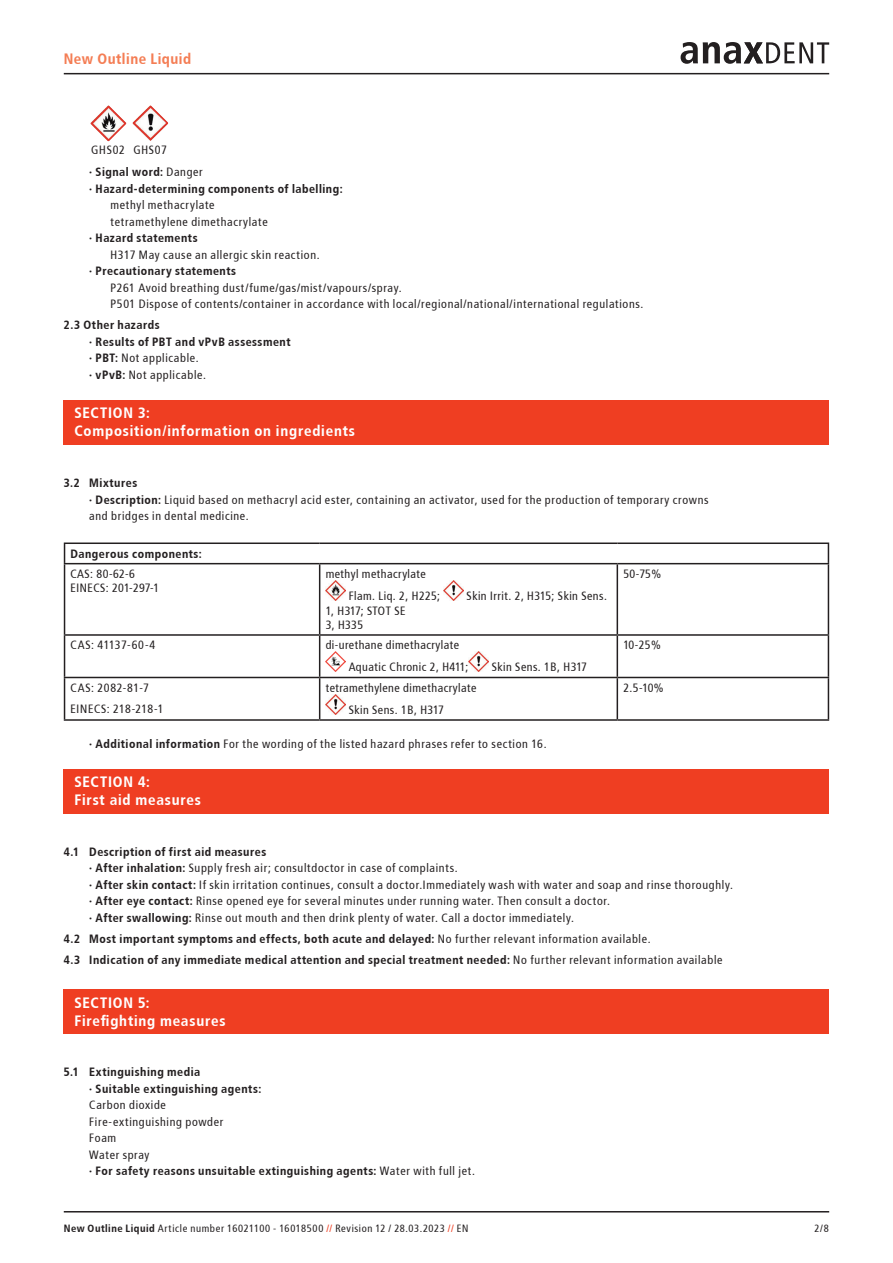
<style>
.page{position:relative;width:893px;height:1263px;background:#fff}
.page>*{position:absolute;margin:0;border:0;box-sizing:border-box;transform-origin:0 0}
.t1{font:700 15px/18px "Transit";letter-spacing:.03em;color:#fff}
.t2{font:700 15px "Transit";letter-spacing:.015em;color:#f47d54}
.t3{font:12px/16.5px "Transit";letter-spacing:.015em;color:#231f20}
.t4{font:700 12px/16.5px "Transit";letter-spacing:.02em;color:#231f20}
.t5{font:12px/14.4px "Transit";letter-spacing:-.005em;color:#231f20}
.t6{font:12px/14.4px "Transit";letter-spacing:-.01em;color:#231f20}
.t7{font:10.5px "Transit";letter-spacing:.02em;color:#231f20}
.s1{font-weight:700}
.s2{font-weight:400}
.s3{color:#ef3e22}
</style>
<div class="page">
<svg style="left:681px;top:42px;width:148px;height:22px"></svg>
<hr style="left:64px;top:1211px;width:765px;height:1px;background:#231f20">
<hr style="left:64px;top:73px;width:765px;height:1px;background:#231f20">
<img style="left:133px;top:105px;width:35px;height:36px">
<img style="left:90px;top:105px;width:36px;height:36px">
<div style="left:64px;top:400px;width:765px;height:45px;background:#ef3e22"></div>
<hr style="left:64px;top:542px;width:256px;height:2px;background:#231f20">
<svg style="left:64px;top:544px;width:1px;height:19px"></svg>
<hr style="left:320px;top:542px;width:297px;height:2px;background:#231f20">
<hr style="left:617px;top:542px;width:212px;height:2px;background:#231f20">
<svg style="left:828px;top:544px;width:1px;height:19px"></svg>
<hr style="left:64px;top:563px;width:256px;height:1px;background:#231f20">
<hr style="left:64px;top:564px;width:1px;height:70px;background:#231f20">
<hr style="left:320px;top:563px;width:297px;height:1px;background:#231f20">
<hr style="left:319px;top:564px;width:1px;height:70px;background:#231f20">
<hr style="left:617px;top:563px;width:212px;height:1px;background:#231f20">
<hr style="left:617px;top:564px;width:1px;height:70px;background:#231f20">
<hr style="left:828px;top:564px;width:1px;height:70px;background:#231f20">
<hr style="left:64px;top:634px;width:256px;height:2px;background:#231f20">
<hr style="left:64px;top:636px;width:1px;height:41px;background:#231f20">
<hr style="left:320px;top:634px;width:297px;height:2px;background:#231f20">
<hr style="left:319px;top:636px;width:1px;height:41px;background:#231f20">
<hr style="left:617px;top:634px;width:212px;height:2px;background:#231f20">
<hr style="left:617px;top:636px;width:1px;height:41px;background:#231f20">
<hr style="left:828px;top:636px;width:1px;height:41px;background:#231f20">
<hr style="left:64px;top:677px;width:256px;height:1px;background:#231f20">
<hr style="left:64px;top:678px;width:1px;height:41px;background:#231f20">
<hr style="left:320px;top:677px;width:297px;height:1px;background:#231f20">
<hr style="left:319px;top:678px;width:1px;height:41px;background:#231f20">
<hr style="left:617px;top:677px;width:212px;height:1px;background:#231f20">
<hr style="left:617px;top:678px;width:1px;height:41px;background:#231f20">
<hr style="left:828px;top:678px;width:1px;height:41px;background:#231f20">
<hr style="left:64px;top:719px;width:256px;height:2px;background:#231f20">
<hr style="left:320px;top:719px;width:297px;height:2px;background:#231f20">
<hr style="left:617px;top:719px;width:212px;height:2px;background:#231f20">
<img style="left:326px;top:580px;width:19px;height:20px">
<img style="left:444px;top:580px;width:19px;height:20px">
<img style="left:326px;top:652px;width:19px;height:19px">
<img style="left:469px;top:652px;width:19px;height:19px">
<img style="left:326px;top:694px;width:19px;height:20px">
<div style="left:64px;top:769px;width:765px;height:45px;background:#ef3e22"></div>
<div style="left:64px;top:990px;width:765px;height:44px;background:#ef3e22"></div>
<p class="t2" style="left:64px;top:50px;width:129px">New Outline Liquid</p>
<p class="t3" style="left:89px;top:139px;width:116px;line-height:22.2px">GHS02 GHS07<br><span class="s1">· Signal word:</span> Danger</p>
<p class="t4" style="left:89px;top:181px;width:255px">· Hazard-determining components of labelling:</p>
<p class="t3" style="left:111px;top:197px;width:159px">methyl methacrylate tetramethylene dimethacrylate</p>
<p class="t4" style="left:89px;top:230px;width:110px">· Hazard statements</p>
<p class="t3" style="left:111px;top:247px;width:211px">H317 May cause an allergic skin reaction.</p>
<p class="t4" style="left:89px;top:263px;width:149px">· Precautionary statements</p>
<p class="t3" style="left:111px;top:280px;width:535px">P261 Avoid breathing dust/fume/gas/mist/vapours/spray.<br>P501 Dispose of contents/container in accordance with local/regional/national/international regulations.</p>
<p class="t4" style="left:89px;top:317px;width:203px;text-indent:-26px">2.3 Other hazards<br>· Results of PBT and vPvB assessment · PBT: <span class="s2">Not applicable.<br></span>· vPvB: <span class="s2">Not applicable.</span></p>
<p class="t1" style="left:74px;top:404px;width:282px">SECTION 3:<br>Composition/information on ingredients</p>
<p class="t3" style="left:89px;top:475px;width:621px;text-indent:-26px"><span class="s1">3.2 Mixtures<br>· Description:</span> Liquid based on methacryl acid ester, containing an activator, used for the production of temporary crowns and bridges in dental medicine.</p>
<p class="t4" style="left:71px;top:545px;width:133px">Dangerous components:</p>
<p class="t5" style="left:71px;top:567px;width:91px">CAS: 80-62-6<br>EINECS: 201-297-1</p>
<p class="t3" style="left:349px;top:563px;width:93px;line-height:22px;text-indent:-23px">methyl methacrylate<br>Flam. Liq. 2, H225;</p>
<p class="t3" style="left:623px;top:566px;width:40px">50-75%</p>
<p class="t3" style="left:467px;top:588px;width:142px">Skin Irrit. 2, H315; Skin Sens.</p>
<p class="t6" style="left:326px;top:603px;width:82px">1, H317; STOT SE<br>3, H335</p>
<p class="t5" style="left:71px;top:638px;width:87px">CAS: 41137-60-4</p>
<p class="t3" style="left:349px;top:634px;width:122px;line-height:22px;text-indent:-23px">di-urethane dimethacrylate<br>Aquatic Chronic 2, H411;</p>
<p class="t3" style="left:492px;top:659px;width:97px">Skin Sens. 1B, H317</p>
<p class="t3" style="left:623px;top:637px;width:39px">10-25%</p>
<p class="t3" style="left:71px;top:677px;width:95px;line-height:21px">CAS: 2082-81-7<br>EINECS: 218-218-1</p>
<p class="t3" style="left:349px;top:677px;width:130px;line-height:22px;text-indent:-23px">tetramethylene dimethacrylate<br>Skin Sens. 1B, H317</p>
<p class="t3" style="left:623px;top:679px;width:42px">2.5-10%</p>
<p class="t3" style="left:89px;top:735px;width:459px"><span class="s1">· Additional information</span> For the wording of the listed hazard phrases refer to section 16.</p>
<p class="t1" style="left:74px;top:773px;width:128px">SECTION 4:<br>First aid measures</p>
<p class="t3" style="left:89px;top:843px;width:646px;text-indent:-26px"><span class="s1">4.1 Description of first aid measures<br>· After inhalation:</span> Supply fresh air; consultdoctor in case of complaints.<br><span class="s1">· After skin contact:</span> If skin irritation continues, consult a doctor.Immediately wash with water and soap and rinse thoroughly. <span class="s1">· After eye contact:</span> Rinse opened eye for several minutes under running water. Then consult a doctor.<br><span class="s1">· After swallowing:</span> Rinse out mouth and then drink plenty of water. Call a doctor immediately.</p>
<p class="t4" style="left:64px;top:928px;width:661px;line-height:21px">4.2 Most important symptoms and effects, both acute and delayed: <span class="s2">No further relevant information available.<br></span>4.3 Indication of any immediate medical attention and special treatment needed: <span class="s2">No further relevant information available</span></p>
<p class="t1" style="left:74px;top:993px;width:153px">SECTION 5:<br>Firefighting measures</p>
<p class="t4" style="left:89px;top:1064px;width:174px;text-indent:-26px">5.1 Extinguishing media<br>· Suitable extinguishing agents:</p>
<p class="t3" style="left:89px;top:1097px;width:388px">Carbon dioxide<br>Fire-extinguishing powder<br>Foam<br>Water spray<br><span class="s1">· For safety reasons unsuitable extinguishing agents:</span> Water with full jet.</p>
<p class="t7" style="left:64px;top:1222px;width:407px"><span class="s1">New Outline Liquid</span> Article number 16021100 - 16018500 <span class="s3">//</span> Revision 12 / 28.03.2023 <span class="s3">//</span> EN</p>
<p class="t7" style="left:814px;top:1222px;width:16px">2/8</p>
</div>
